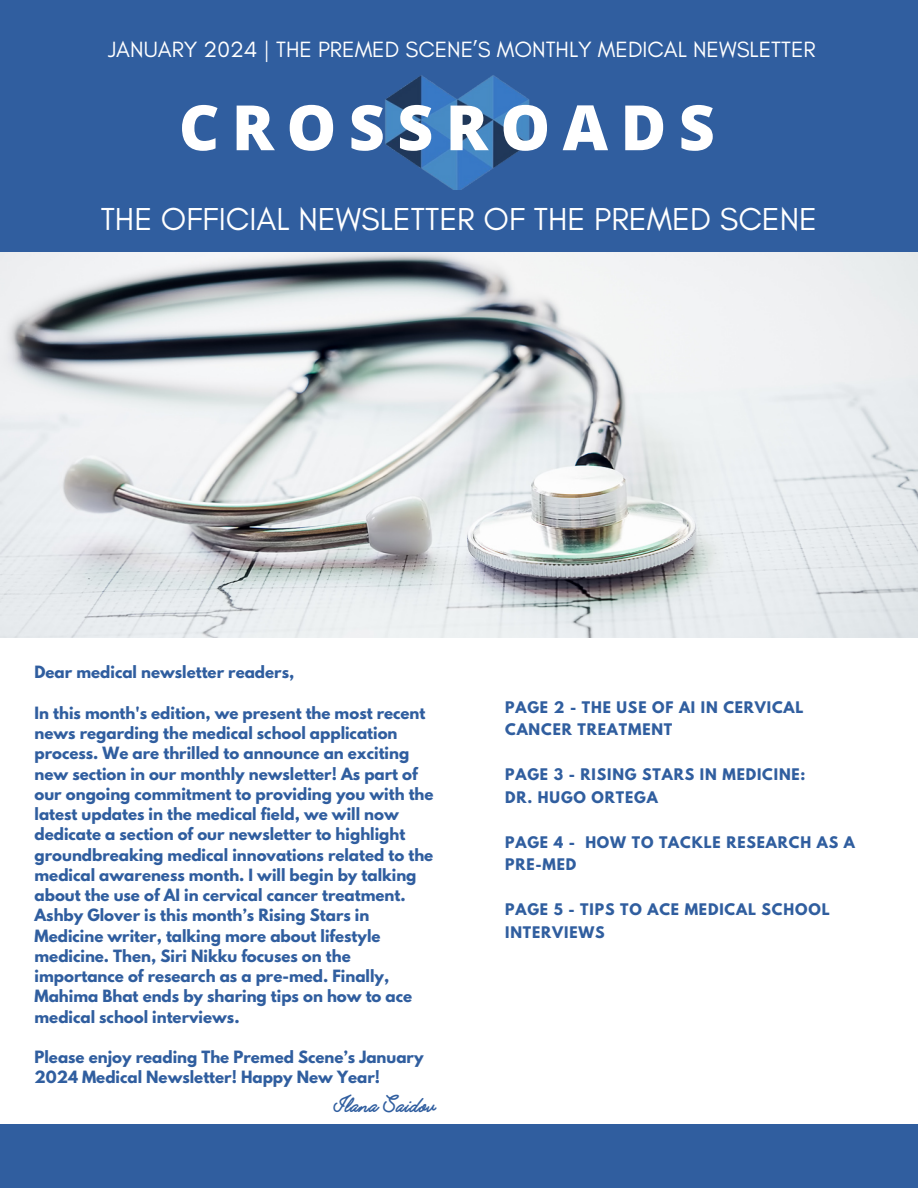
<style>
.page{position:relative;width:918px;height:1188px;background:#fff}
.page>*{position:absolute;margin:0;border:0;box-sizing:border-box;transform-origin:0 0}
.t1{font:800 62.55px "Open Sans";letter-spacing:.2em;color:#fff}
.t2{font:32.4px "Glacial Indifference";color:#fff}
.t3{font:700 24.15px "Jimmy Script";letter-spacing:.04em;color:#305e9f}
.t4{font:22.5px "Glacial Indifference";color:#fff}
.t5{font:700 15px/20.2px "League Spartan";color:#305e9f}
.t6{font:700 14.25px/22.5px "League Spartan";letter-spacing:.06em;color:#305e9f}
</style>
<div class="page">
<img style="left:0;top:251px;width:918px;height:387px">
<div style="left:0;top:0;width:918px;height:251px;background:#305e9f"></div>
<div style="left:0;top:1124px;width:918px;height:64px;background:#305e9f"></div>
<img style="left:385px;top:75px;width:145px;height:114px">
<p class="t4" style="left:108px;top:35px;width:709px">JANUARY 2024 | THE PREMED SCENE’S MONTHLY MEDICAL NEWSLETTER</p>
<h3 class="t1" style="left:179px;top:83px;width:537px">CROSSROADS</h3>
<h1 class="t2" style="left:101px;top:199px;width:718px">THE OFFICIAL NEWSLETTER OF THE PREMED SCENE</h1>
<h2 class="t5" style="left:35px;top:664px;width:261px">Dear medical newsletter readers,</h2>
<p class="t5" style="left:35px;top:705px;width:401px">In this month's edition, we present the most recent news regarding the medical school application process. We are thrilled to announce an exciting new section in our monthly newsletter! As part of our ongoing commitment to providing you with the latest updates in the medical field, we will now dedicate a section of our newsletter to highlight groundbreaking medical innovations related to the medical awareness month. I will begin by talking about the use of AI in cervical cancer treatment.<br>Ashby Glover is this month’s Rising Stars in Medicine writer, talking more about lifestyle medicine. Then, Siri Nikku focuses on the importance of research as a pre-med. Finally, Mahima Bhat ends by sharing tips on how to ace medical school interviews.</p>
<p class="t5" style="left:35px;top:1049px;width:391px">Please enjoy reading The Premed Scene’s January<br>2024 Medical Newsletter! Happy New Year!</p>
<p class="t3" style="left:333px;top:1089px;width:104px">Ilana Saidov</p>
<h5 class="t6" style="left:505px;top:698px;width:300px">PAGE 2 - THE USE OF AI IN CERVICAL<br>CANCER TREATMENT</h5>
<h5 class="t6" style="left:505px;top:765px;width:302px">PAGE 3 - RISING STARS IN MEDICINE:<br>DR. HUGO ORTEGA</h5>
<h5 class="t6" style="left:505px;top:833px;width:351px">PAGE 4 - HOW TO TACKLE RESEARCH AS A<br>PRE-MED</h5>
<h5 class="t6" style="left:505px;top:900px;width:326px">PAGE 5 - TIPS TO ACE MEDICAL SCHOOL<br>INTERVIEWS</h5>
</div>
